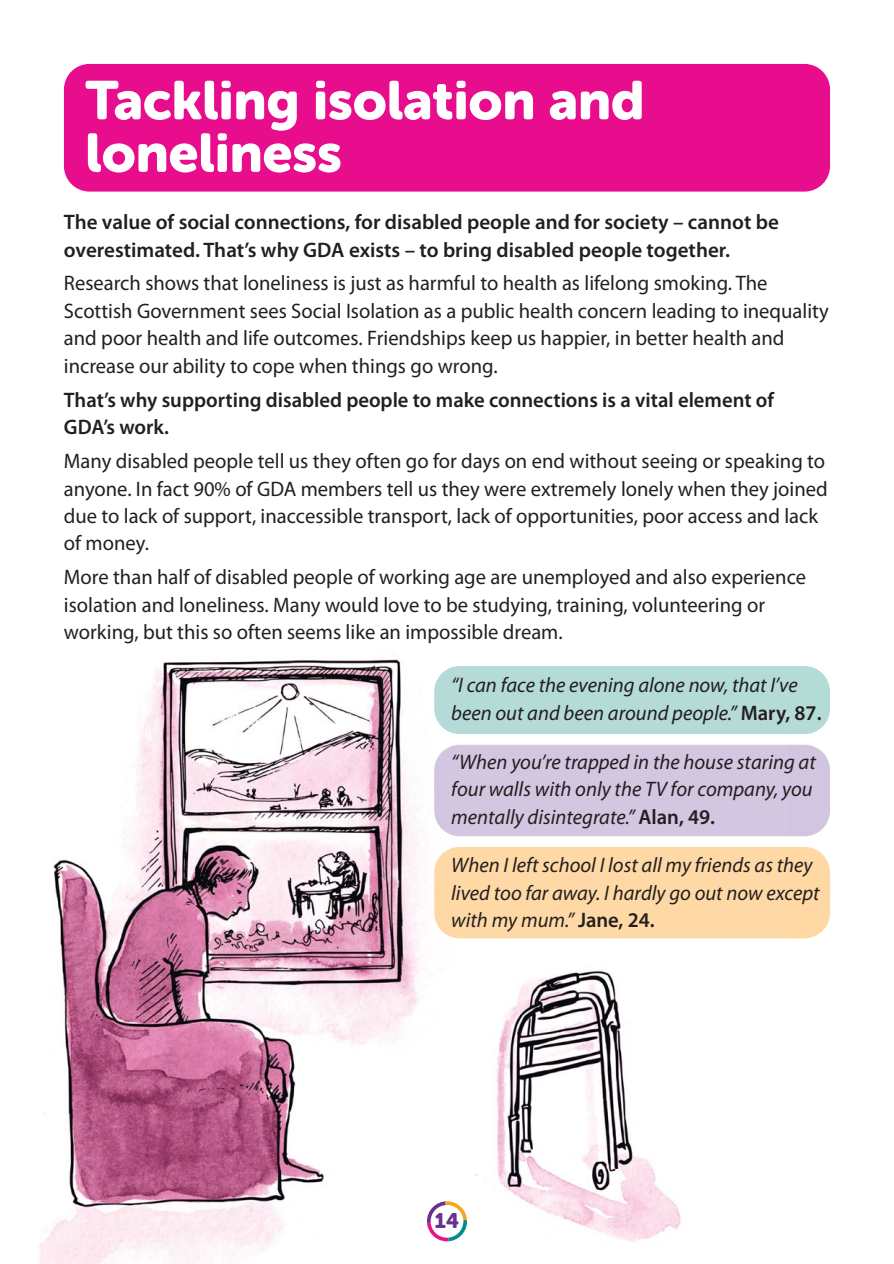
<style>
.page{position:relative;width:894px;height:1264px;background:#fff}
.page>*{position:absolute;margin:0;border:0;box-sizing:border-box;transform-origin:0 0}
.t1{font:54px/52.5px "Museo Sans Rounded 900";color:#fff}
.t2{font:21px/27.5px "Myriad Pro";color:#231f20}
.t3{font:italic 21px/27.5px "Myriad Pro";color:#231f20}
.t4{font:600 21px/27.5px "Myriad Pro";color:#231f20}
.t5{font:21px "Museo Sans Rounded 900";color:#663390}
.s1{font-weight:600;font-style:normal}
</style>
<div class="page">
<img style="left:39px;top:659px;width:747px;height:604px">
<svg style="left:427px;top:1200px;width:40px;height:40px"></svg>
<div style="left:64px;top:64px;width:765px;height:127px;background:#e80d8c;border-radius:26px"></div>
<svg style="left:785px;top:666px;width:44px;height:68px;background:#badeda"></svg>
<img style="left:434px;top:666px;width:25px;height:68px">
<svg style="left:785px;top:744px;width:44px;height:92px;background:#d4c8e2"></svg>
<img style="left:434px;top:744px;width:25px;height:92px">
<svg style="left:785px;top:846px;width:44px;height:92px;background:#ffdaaa"></svg>
<img style="left:434px;top:846px;width:25px;height:92px">
<h1 class="t1" style="left:85px;top:79px;width:560px">Tackling isolation and loneliness</h1>
<p class="t4" style="left:64px;top:210px;width:716px">The value of social connections, for disabled people and for society – cannot be overestimated. That’s why GDA exists – to bring disabled people together.</p>
<p class="t2" style="left:64px;top:271px;width:766px">Research shows that loneliness is just as harmful to health as lifelong smoking. The Scottish Government sees Social Isolation as a public health concern leading to inequality and poor health and life outcomes. Friendships keep us happier, in better health and increase our ability to cope when things go wrong.</p>
<p class="t4" style="left:64px;top:388px;width:711px">That’s why supporting disabled people to make connections is a vital element of<br>GDA’s work.</p>
<p class="t2" style="left:64px;top:449px;width:765px">Many disabled people tell us they often go for days on end without seeing or speaking to anyone. In fact 90% of GDA members tell us they were extremely lonely when they joined due to lack of support, inaccessible transport, lack of opportunities, poor access and lack of money.</p>
<p class="t2" style="left:64px;top:565px;width:743px">More than half of disabled people of working age are unemployed and also experience isolation and loneliness. Many would love to be studying, training, volunteering or working, but this so often seems like an impossible dream.</p>
<p class="t3" style="left:451px;top:673px;width:371px">“I can face the evening alone now, that I’ve been out and been around people.” <span class="s1">Mary, 87.</span></p>
<p class="t3" style="left:451px;top:749px;width:366px">“When you’re trapped in the house staring at four walls with only the TV for company, you mentally disintegrate.” <span class="s1">Alan, 49.</span></p>
<p class="t3" style="left:451px;top:853px;width:370px">When I left school I lost all my friends as they lived too far away. I hardly go out now except with my mum.” <span class="s1">Jane, 24.</span></p>
<p class="t5" style="left:434px;top:1212px;width:26px">14</p>
</div>
